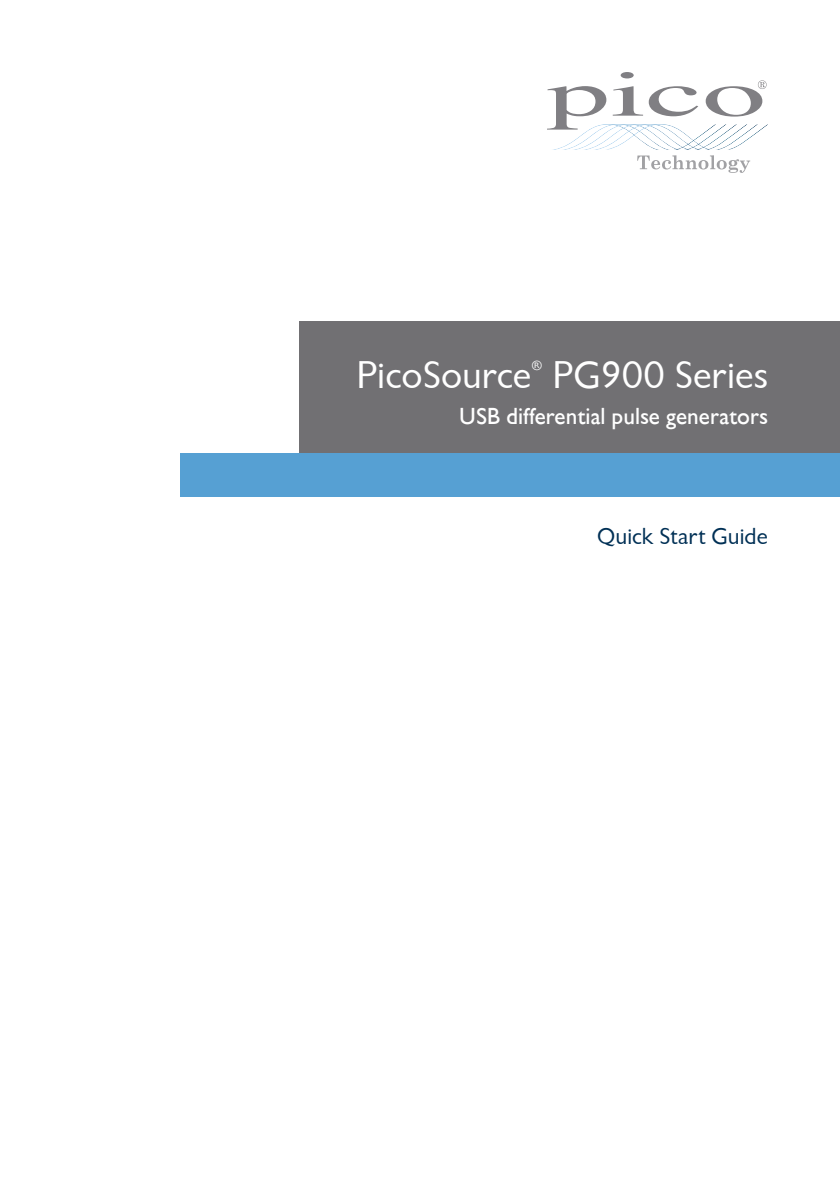
<style>
.page{position:relative;width:840px;height:1191px;background:#fff}
.page>*{position:absolute;margin:0;border:0;box-sizing:border-box;transform-origin:0 0}
.t1{font:40px "Chantilly";color:#fff}
.t2{font:500 24px "Chantilly";color:#fff}
.t3{font:24px "Chantilly";color:#003055}
.t4{font:14px "Chantilly";color:#fff}
</style>
<div class="page">
<div style="left:299px;top:321px;width:540px;height:133px;background:#717073"></div>
<svg style="left:547px;top:72px;width:220px;height:101px"></svg>
<div style="left:180px;top:454px;width:659px;height:43px;background:#56a0d3"></div>
<h1 class="t1" style="left:356px;top:358px;width:176px">PicoSource</h1>
<p class="t4" style="left:531px;top:359px;width:12px">®</p>
<h1 class="t1" style="left:552px;top:358px;width:217px">PG900 Series</h1>
<p class="t2" style="left:459px;top:405px;width:310px">USB differential pulse generators</p>
<p class="t3" style="left:597px;top:526px;width:172px">Quick Start Guide</p>
</div>
